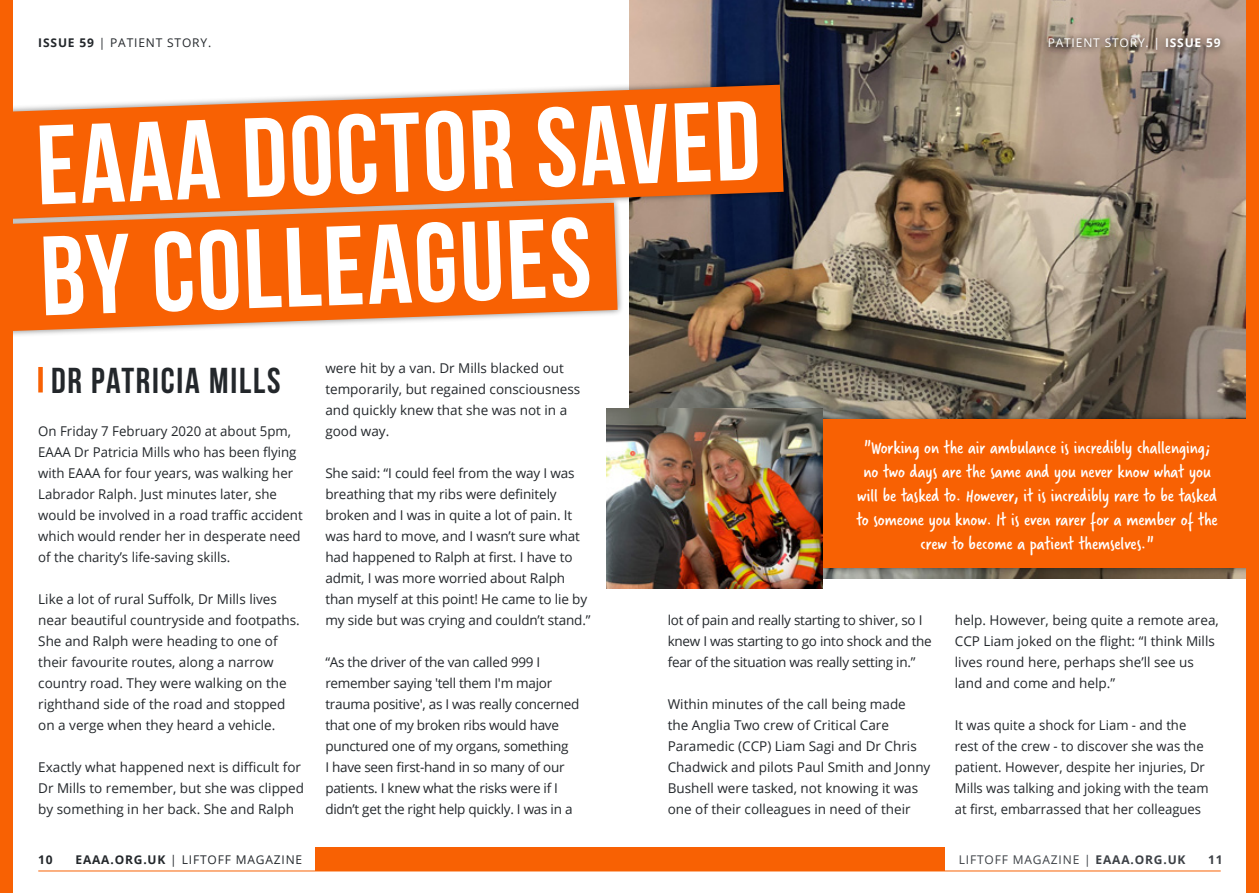
<style>
.page{position:relative;width:1259px;height:893px;background:#fff}
.page>*{position:absolute;margin:0;border:0;box-sizing:border-box;transform-origin:0 0}
.Lead_headline{font:700 112.5px/111px "Bebas Neue";color:#fff}
.Lead_body{font:700 36px "Bebas Neue";letter-spacing:.05em;color:#23272b}
.Lead_first_par{font:19.5px/24px "Verveine";color:#fff;text-align:center}
.Lead_first_par-2{font:13.5px/21px "Open Sans";color:#23272b}
.Lead_first_par-3{font:13.5px/21px "Open Sans";letter-spacing:-.02em;color:#23272b}
.t1{font:12px "Open Sans";letter-spacing:.07em;color:#23272b}
.t2{font:12px "Open Sans";letter-spacing:.07em;color:#3c4045}
.t3{font:12px "Open Sans";letter-spacing:.07em;color:#fff}
.t4{font:700 12px "Open Sans";color:#23272b}
.t5{font:700 12px "Open Sans";color:#3c4045}
.s1{font-weight:700}
</style>
<div class="page">
<img style="left:629px;top:0;width:617px;height:579px">
<div style="left:38px;top:367px;width:5px;height:25px;background:#f86103"></div>
<hr style="left:38px;top:871px;width:1182px;height:1px;background:#f86103">
<svg style="left:629px;top:77px;width:162px;height:150px;background:#504c54"></svg>
<svg style="left:13px;top:85px;width:770px;height:134px;background:#f07122"></svg>
<svg style="left:13px;top:195px;width:612px;height:140px;fill:#f86103"></svg>
<svg style="left:13px;top:203px;width:604px;height:128px;background:#f5701d"></svg>
<div style="left:315px;top:848px;width:629px;height:23px;background:#f86103"></div>
<div style="left:814px;top:411px;width:445px;height:164px;background:#000;opacity:.45"></div>
<div style="left:822px;top:419px;width:437px;height:148px;background:#f86103"></div>
<div style="left:1246px;top:0;width:13px;height:893px;background:#f86103"></div>
<div style="left:0;top:0;width:13px;height:893px;background:#f86103"></div>
<img style="left:606px;top:408px;width:216px;height:181px">
<div style="left:1041px;top:31px;width:186px;height:26px;background:#000;opacity:.45"></div>
<p class="t1" style="left:38px;top:34px;width:174px"><span class="s1">ISSUE 59</span> | PATIENT STORY.</p>
<p class="Lead_headline" style="left:34px;top:109px;width:725px;rotate:-2deg">EAAA DOCTOR SAVED<br>BY COLLEAGUES</p>
<p class="t3" style="left:1047px;top:35px;width:174px">PATIENT STORY. | <span class="s1">ISSUE 59</span></p>
<p class="Lead_first_par-2" style="left:325px;top:358px;width:256px">were hit by a van. Dr Mills blacked out temporarily, but regained consciousness and quickly knew that she was not in a good way.</p>
<p class="Lead_first_par-2" style="left:325px;top:463px;width:267px">She said: “I could feel from the way I was breathing that my ribs were definitely broken and I was in quite a lot of pain. It was hard to move, and I wasn’t sure what had happened to Ralph at first. I have to admit, I was more worried about Ralph than myself at this point! He came to lie by my side but was crying and couldn’t stand.”</p>
<p class="Lead_first_par-3" style="left:325px;top:652px;width:255px">“As the driver of the van called 999 I remember saying 'tell them I'm major trauma positive', as I was really concerned that one of my broken ribs would have punctured one of my organs, something<br>I have seen first-hand in so many of our patients. I knew what the risks were if I didn’t get the right help quickly. I was in a</p>
<p class="Lead_body" style="left:51px;top:361px;width:231px">DR PATRICIA MILLS</p>
<p class="Lead_first_par-2" style="left:38px;top:421px;width:266px">On Friday 7 February 2020 at about 5pm, EAAA Dr Patricia Mills who has been flying with EAAA for four years, was walking her Labrador Ralph. Just minutes later, she would be involved in a road traffic accident which would render her in desperate need of the charity’s life-saving skills.</p>
<p class="Lead_first_par-2" style="left:38px;top:589px;width:263px">Like a lot of rural Suffolk, Dr Mills lives near beautiful countryside and footpaths.<br>She and Ralph were heading to one of their favourite routes, along a narrow country road. They were walking on the righthand side of the road and stopped on a verge when they heard a vehicle.</p>
<p class="Lead_first_par-2" style="left:38px;top:757px;width:267px">Exactly what happened next is difficult for<br>Dr Mills to remember, but she was clipped by something in her back. She and Ralph</p>
<p class="t4" style="left:38px;top:851px;width:16px">10</p>
<p class="t1" style="left:75px;top:851px;width:228px"><span class="s1">EAAA.ORG.UK</span> | LIFTOFF MAGAZINE</p>
<p class="t2" style="left:959px;top:851px;width:228px">LIFTOFF MAGAZINE | <span class="s1">EAAA.ORG.UK</span></p>
<p class="t5" style="left:1208px;top:851px;width:16px">11</p>
<p class="Lead_first_par" style="left:856px;top:436px;width:362px">"Working on the air ambulance is incredibly challenging; no two days are the same and you never know what you will be tasked to. However, it is incredibly rare to be tasked to someone you know. It is even rarer for a member of the crew to become a patient themselves."</p>
<p class="Lead_first_par-3" style="left:668px;top:610px;width:265px">lot of pain and really starting to shiver, so I knew I was starting to go into shock and the fear of the situation was really setting in.”</p>
<p class="Lead_first_par-2" style="left:668px;top:694px;width:264px">Within minutes of the call being made<br>the Anglia Two crew of Critical Care Paramedic (CCP) Liam Sagi and Dr Chris Chadwick and pilots Paul Smith and Jonny Bushell were tasked, not knowing it was one of their colleagues in need of their</p>
<p class="Lead_first_par-2" style="left:955px;top:610px;width:265px">help. However, being quite a remote area, CCP Liam joked on the flight: “I think Mills lives round here, perhaps she’ll see us land and come and help.”</p>
<p class="Lead_first_par-2" style="left:955px;top:715px;width:255px">It was quite a shock for Liam - and the rest of the crew - to discover she was the patient. However, despite her injuries, Dr Mills was talking and joking with the team at first, embarrassed that her colleagues</p>
</div>
